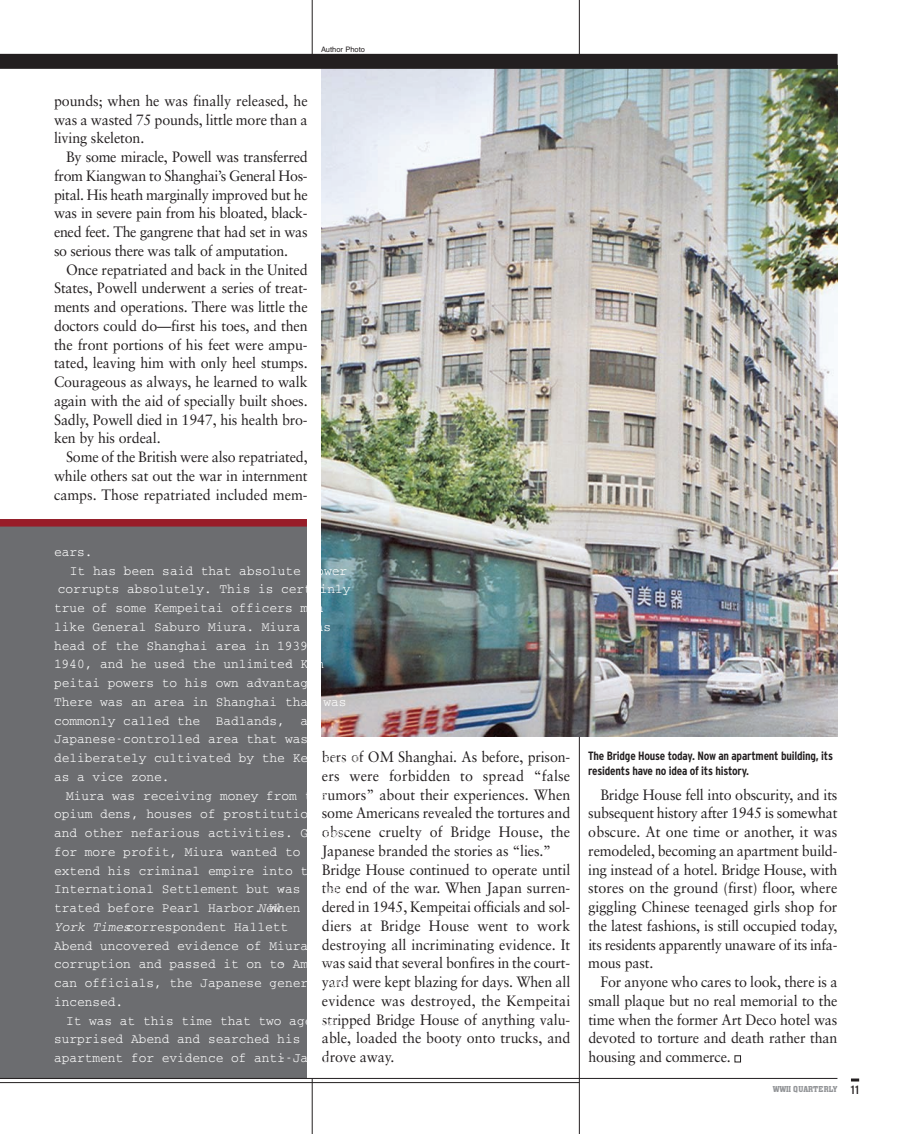
<style>
.page{position:relative;width:905px;height:1134px;background:#fff}
.page>*{position:absolute;margin:0;border:0;box-sizing:border-box;transform-origin:0 0}
.t1{font:15px/18.8px "Sabon";letter-spacing:-.01em;color:#231f20;text-align:justify;scale:.95 1}
.t2{font:13.5px/18.8px "Courier";color:#fff;scale:.95 1}
.t3{font:700 condensed 12px/15px "Interstate";letter-spacing:-.015em;color:#231f20}
.t4{font:9px "Aachen Medium Plain";letter-spacing:.005em;color:#939598}
.t5{font:7.5px "Helvetica";color:#231f20}
.s1{font-style:italic}
.s2{color:#fff}
.s3{font-family:"Interstate";font-size:12px;color:#231f20}
</style>
<div class="page">
<svg style="left:851px;top:1079px;width:8px;height:3px"></svg>
<hr style="left:579px;top:0;width:1px;height:1134px;background:#231f20">
<hr style="left:312px;top:1078px;width:1px;height:56px;background:#231f20">
<hr style="left:312px;top:0;width:1px;height:65px;background:#231f20">
<hr style="left:0;top:1082px;width:579px;height:1px;background:#231f20">
<img style="left:321px;top:69px;width:516px;height:667px">
<div style="left:0;top:519px;width:307px;height:560px;background:#6c6d70"></div>
<div style="left:0;top:54px;width:837px;height:15px;background:#231f20"></div>
<div style="left:0;top:519px;width:307px;height:8px;background:#981c28"></div>
<hr style="left:0;top:1078px;width:837px;height:1px;background:#231f20">
<p class="t5" style="left:321px;top:46px;width:45px">Author Photo</p>
<p class="t1" style="left:54px;top:92px;width:268px">pounds; when he was finally released, he was a wasted 75 pounds, little more than a living skeleton.</p>
<p class="t1" style="left:54px;top:149px;width:268px;text-indent:12px">By some miracle, Powell was transferred from Kiangwan to Shanghai’s General Hos&shy;pital. His heath marginally improved but he was in severe pain from his bloated, black&shy;ened feet. The gangrene that had set in was so serious there was talk of amputation.</p>
<p class="t1" style="left:54px;top:261px;width:268px;text-indent:12px">Once repatriated and back in the United States, Powell underwent a series of treat&shy;ments and operations. There was little the doctors could do—first his toes, and then the front portions of his feet were ampu&shy;tated, leaving him with only heel stumps.<br>Courageous as always, he learned to walk again with the aid of specially built shoes.<br>Sadly, Powell died in 1947, his health bro&shy;ken by his ordeal.</p>
<p class="t1" style="left:54px;top:449px;width:268px;text-indent:12px">Some of the British were also repatriated, while others sat out the war in internment camps. Those repatriated included mem-</p>
<p class="t2" style="left:54px;top:543px;width:42px">ears.</p>
<p class="t2" style="left:70px;top:562px;width:293px">It has been said that absolute power</p>
<p class="t2" style="left:58px;top:581px;width:309px">corrupts absolutely. This is certainly</p>
<p class="t2" style="left:54px;top:599px;width:285px">true of some Kempeitai officers men</p>
<p class="t2" style="left:54px;top:618px;width:293px">like General Saburo Miura. Miura was</p>
<p class="t2" style="left:54px;top:637px;width:277px">head of the Shanghai area in 1939-</p>
<p class="t2" style="left:54px;top:656px;width:285px">1940, and he used the unlimited Kem</p>
<p class="t2" style="left:284px;top:656px;width:10px">-</p>
<p class="t2" style="left:54px;top:674px;width:285px">peitai powers to his own advantage.</p>
<p class="t2" style="left:54px;top:693px;width:309px">There was an area in Shanghai that was</p>
<p class="t2" style="left:54px;top:712px;width:269px">commonly called the Badlands, a</p>
<p class="t2" style="left:54px;top:731px;width:269px">Japanese-controlled area that was</p>
<p class="t2" style="left:54px;top:749px;width:326px">deliberately cultivated by the Kempeitai</p>
<p class="t2" style="left:54px;top:768px;width:123px">as a vice zone.</p>
<p class="t2" style="left:66px;top:787px;width:277px">Miura was receiving money from the</p>
<p class="t2" style="left:54px;top:806px;width:285px">opium dens, houses of prostitution,</p>
<p class="t2" style="left:54px;top:824px;width:309px">and other nefarious activities. Greedy</p>
<p class="t2" style="left:54px;top:843px;width:261px">for more profit, Miura wanted to</p>
<p class="t2" style="left:54px;top:862px;width:285px">extend his criminal empire into the</p>
<p class="t2" style="left:54px;top:881px;width:301px">International Settlement but was frus</p>
<p class="t1" style="left:322px;top:749px;width:263px;text-align:left">bers of OM Shanghai. As before, prison&shy;ers were forbidden to spread “false rumors” about their experiences. When some Americans revealed the tortures and obscene cruelty of Bridge House, the Japanese branded the stories as “lies.” Bridge House continued to operate until the end of the war. When Japan surren&shy;dered in 1945, Kempeitai officials and sol&shy;diers at Bridge House went to work destroying all incriminating evidence. It was said that several bonfires in the court&shy;yard were kept blazing for days. When all evidence was destroyed, the Kempeitai stripped Bridge House of anything valu&shy;able, loaded the booty onto trucks, and drove away.</p>
<p class="t2" style="left:54px;top:881px;width:261px;text-indent:224px">- trated before Pearl Harbor. When</p>
<p class="t2" style="left:54px;top:899px;width:293px;text-indent:204px"><span class="s1">New<br>York Times</span>correspondent Hallett<br>Abend uncovered evidence of Miura s corruption and passed it on to Ameri</p>
<p class="t2" style="left:54px;top:956px;width:317px;text-indent:224px">-<br>can officials, the Japanese general was incensed.</p>
<p class="t2" style="left:54px;top:1012px;width:298px;text-indent:12px">It was at this time that two agents surprised Abend and searched his apartment for evidence of anti-Japan</p>
<p class="t2" style="left:279px;top:1049px;width:10px">-</p>
<p class="t3" style="left:588px;top:748px;width:246px">The Bridge House today. Now an apartment building, its residents have no idea of its history.</p>
<p class="t1" style="left:588px;top:786px;width:264px;text-indent:12px">Bridge House fell into obscurity, and its subsequent history after 1945 is somewhat obscure. At one time or another, it was remodeled, becoming an apartment build&shy;ing instead of a hotel. Bridge House, with stores on the ground (first) floor, where giggling Chinese teenaged girls shop for the latest fashions, is still occupied today, its residents apparently unaware of its infa&shy;mous past.</p>
<p class="t1" style="left:588px;top:974px;width:264px;text-indent:12px">For anyone who cares to look, there is a small plaque but no real memorial to the time when the former Art Deco hotel was devoted to torture and death rather than housing and commerce. <span class="s2">■</span></p>
<p class="t4" style="left:772px;top:1086px;width:88px">WWII QUARTERLY <span class="s3">11</span></p>
</div>
